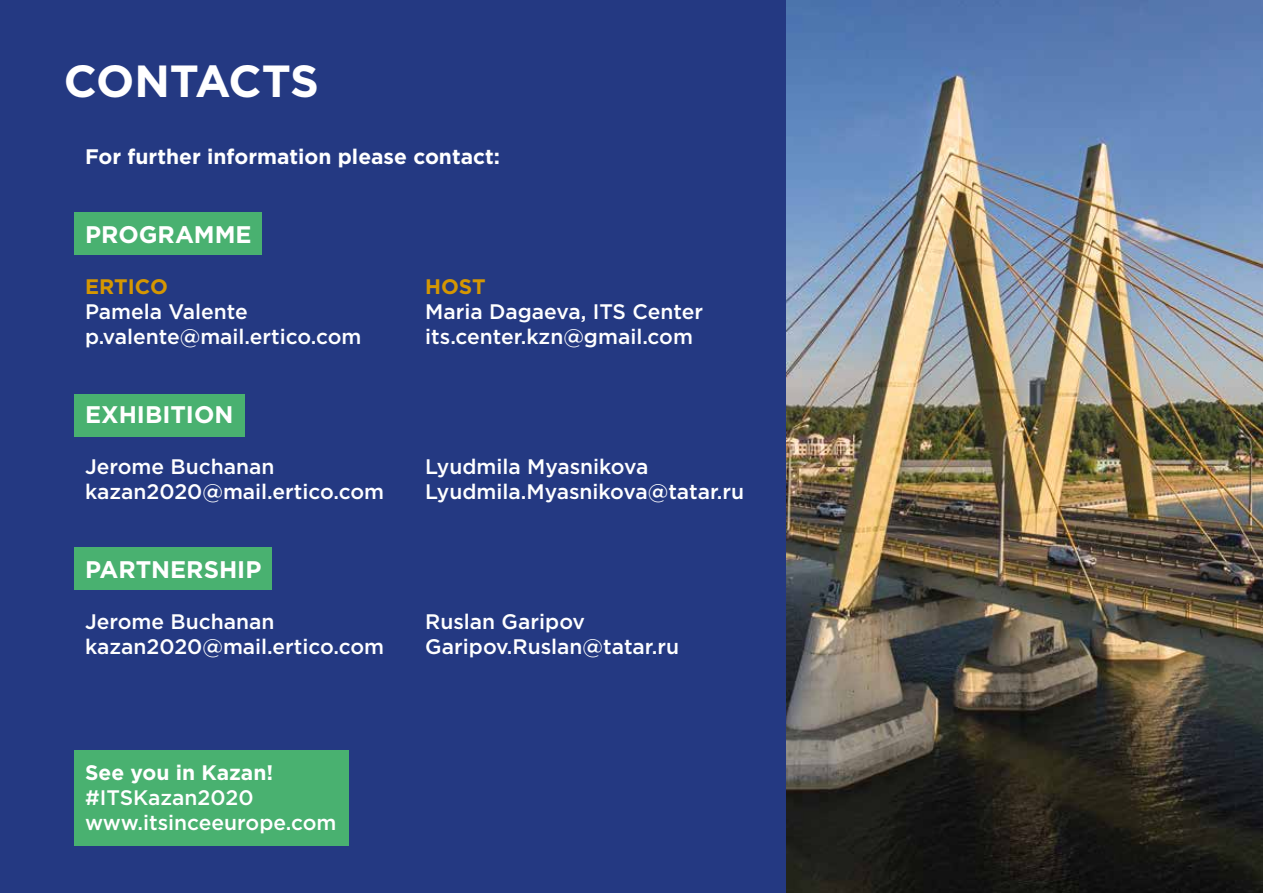
<style>
.page{position:relative;width:1263px;height:893px;background:#243982}
.page>*{position:absolute;margin:0;border:0;box-sizing:border-box;transform-origin:0 0}
.t1{font:700 45px "Gotham";letter-spacing:-.015em;color:#fff}
.t2{font:700 24px "Gotham";color:#fff}
.t3{font:500 21px/25.2px "Gotham";color:#fff}
.t4{font:700 21px "Gotham";color:#fff}
.t5{font:700 21px "Gotham";color:#d59702}
</style>
<div class="page">
<div style="left:74px;top:212px;width:187px;height:43px;background:#49b170"></div>
<div style="left:74px;top:394px;width:170px;height:43px;background:#49b170"></div>
<div style="left:74px;top:750px;width:275px;height:96px;background:#49b170"></div>
<img style="left:787px;top:0;width:476px;height:893px">
<div style="left:74px;top:547px;width:198px;height:43px;background:#49b170"></div>
<h1 class="t1" style="left:64px;top:55px;width:257px">CONTACTS</h1>
<p class="t4" style="left:85px;top:145px;width:417px">For further information please contact:</p>
<p class="t2" style="left:85px;top:221px;width:168px">PROGRAMME</p>
<p class="t5" style="left:85px;top:274px;width:84px">ERTICO</p>
<p class="t5" style="left:425px;top:274px;width:62px">HOST</p>
<p class="t3" style="left:85px;top:299px;width:164px">Pamela Valente</p>
<p class="t3" style="left:425px;top:299px;width:279px">Maria Dagaeva, ITS Center</p>
<p class="t3" style="left:85px;top:324px;width:278px">p.valente@mail.ertico.com</p>
<p class="t3" style="left:425px;top:324px;width:269px">its.center.kzn@gmail.com</p>
<p class="t2" style="left:85px;top:401px;width:150px">EXHIBITION</p>
<p class="t3" style="left:85px;top:453px;width:191px">Jerome Buchanan</p>
<p class="t3" style="left:425px;top:453px;width:225px">Lyudmila Myasnikova</p>
<p class="t3" style="left:85px;top:479px;width:301px">kazan2020@mail.ertico.com</p>
<p class="t3" style="left:425px;top:479px;width:320px">Lyudmila.Myasnikova@tatar.ru</p>
<p class="t2" style="left:85px;top:556px;width:178px">PARTNERSHIP</p>
<p class="t3" style="left:85px;top:608px;width:191px">Jerome Buchanan</p>
<p class="t3" style="left:425px;top:608px;width:161px">Ruslan Garipov</p>
<p class="t3" style="left:85px;top:633px;width:301px">kazan2020@mail.ertico.com</p>
<p class="t3" style="left:425px;top:633px;width:255px">Garipov.Ruslan@tatar.ru</p>
<p class="t4" style="left:85px;top:760px;width:190px">See you in Kazan!</p>
<p class="t3" style="left:85px;top:785px;width:253px">#ITSKazan2020 www.itsinceeurope.com</p>
</div>
